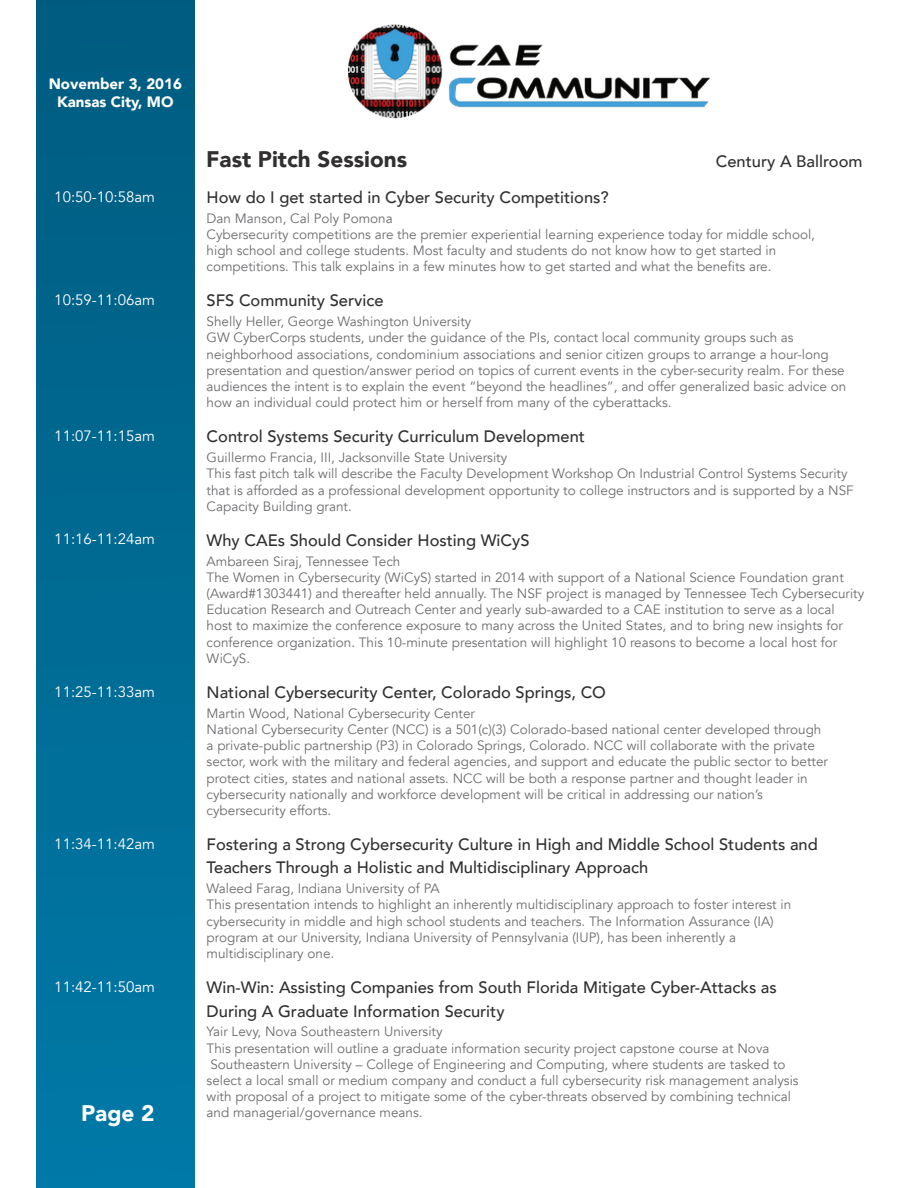
<style>
.page{position:relative;width:918px;height:1188px;background:#fff}
.page>*{position:absolute;margin:0;border:0;box-sizing:border-box;transform-origin:0 0}
.t1{font:900 22.5px "Avenir";color:#312f30}
.t2{font:900 22.5px "Avenir";color:#fff}
.t3{font:500 16.5px/23.2px "Avenir";color:#312f30}
.t4{font:15px "Avenir";color:#fff}
.t5{font:900 15px/18px "Avenir";color:#fff;text-align:center}
.t6{font:13.5px/16.2px "Avenir";color:#6c6d70}
</style>
<div class="page">
<img style="left:349px;top:24px;width:360px;height:95px">
<div style="left:36px;top:0;width:158px;height:1188px;background:linear-gradient(to bottom,#005c80,#0079a7)"></div>
<p class="t5" style="left:49px;top:74px;width:135px">November 3, 2016<br>Kansas City, MO</p>
<h1 class="t1" style="left:206px;top:140px;width:202px">Fast Pitch Sessions</h1>
<p class="t3" style="left:716px;top:149px;width:148px">Century A Ballroom</p>
<p class="t4" style="left:54px;top:187px;width:102px">10:50-10:58am</p>
<p class="t3" style="left:207px;top:185px;width:404px">How do I get started in Cyber Security Competitions?</p>
<p class="t6" style="left:207px;top:210px;width:610px">Dan Manson, Cal Poly Pomona<br>Cybersecurity competitions are the premier experiential learning experience today for middle school, high school and college students. Most faculty and students do not know how to get started in competitions. This talk explains in a few minutes how to get started and what the benefits are.</p>
<p class="t4" style="left:54px;top:291px;width:102px">10:59-11:06am</p>
<p class="t3" style="left:207px;top:288px;width:178px">SFS Community Service</p>
<p class="t6" style="left:207px;top:314px;width:641px">Shelly Heller, George Washington University<br>GW CyberCorps students, under the guidance of the PIs, contact local community groups such as neighborhood associations, condominium associations and senior citizen groups to arrange a hour-long presentation and question/answer period on topics of current events in the cyber-security realm. For these audiences the intent is to explain the event “beyond the headlines”, and offer generalized basic advice on how an individual could protect him or herself from many of the cyberattacks.</p>
<p class="t4" style="left:54px;top:427px;width:102px">11:07-11:15am</p>
<p class="t3" style="left:207px;top:424px;width:380px">Control Systems Security Curriculum Development</p>
<p class="t6" style="left:207px;top:450px;width:649px">Guillermo Francia, III, Jacksonville State University<br>This fast pitch talk will describe the Faculty Development Workshop On Industrial Control Systems Security that is afforded as a professional development opportunity to college instructors and is supported by a NSF Capacity Building grant.</p>
<p class="t4" style="left:54px;top:530px;width:102px">11:16-11:24am</p>
<p class="t3" style="left:207px;top:528px;width:325px">Why CAEs Should Consider Hosting WiCyS</p>
<p class="t6" style="left:207px;top:553px;width:659px">Ambareen Siraj, Tennessee Tech<br>The Women in Cybersecurity (WiCyS) started in 2014 with support of a National Science Foundation grant (Award#1303441) and thereafter held annually. The NSF project is managed by Tennessee Tech Cybersecurity Education Research and Outreach Center and yearly sub-awarded to a CAE institution to serve as a local<br>host to maximize the conference exposure to many across the United States, and to bring new insights for conference organization. This 10-minute presentation will highlight 10 reasons to become a local host for WiCyS.</p>
<p class="t4" style="left:54px;top:682px;width:102px">11:25-11:33am</p>
<p class="t3" style="left:207px;top:680px;width:401px">National Cybersecurity Center, Colorado Springs, CO</p>
<p class="t6" style="left:207px;top:705px;width:623px">Martin Wood, National Cybersecurity Center<br>National Cybersecurity Center (NCC) is a 501(c)(3) Colorado-based national center developed through a private-public partnership (P3) in Colorado Springs, Colorado. NCC will collaborate with the private sector, work with the military and federal agencies, and support and educate the public sector to better protect cities, states and national assets. NCC will be both a response partner and thought leader in cybersecurity nationally and workforce development will be critical in addressing our nation’s cybersecurity efforts.</p>
<p class="t4" style="left:54px;top:835px;width:102px">11:34-11:42am</p>
<p class="t3" style="left:207px;top:832px;width:613px">Fostering a Strong Cybersecurity Culture in High and Middle School Students and<br>Teachers Through a Holistic and Multidisciplinary Approach</p>
<p class="t6" style="left:207px;top:881px;width:586px">Waleed Farag, Indiana University of PA<br>This presentation intends to highlight an inherently multidisciplinary approach to foster interest in cybersecurity in middle and high school students and teachers. The Information Assurance (IA) program at our University, Indiana University of Pennsylvania (IUP), has been inherently a multidisciplinary one.</p>
<p class="t4" style="left:54px;top:978px;width:102px">11:42-11:50am</p>
<p class="t3" style="left:207px;top:975px;width:572px">Win-Win: Assisting Companies from South Florida Mitigate Cyber-Attacks as<br>During A Graduate Information Security</p>
<p class="t6" style="left:207px;top:1024px;width:594px">Yair Levy, Nova Southeastern University<br>This presentation will outline a graduate information security project capstone course at Nova Southeastern University – College of Engineering and Computing, where students are tasked to select a local small or medium company and conduct a full cybersecurity risk management analysis with proposal of a project to mitigate some of the cyber-threats observed by combining technical and managerial/governance means.</p>
<h1 class="t2" style="left:81px;top:1093px;width:75px">Page 2</h1>
</div>
